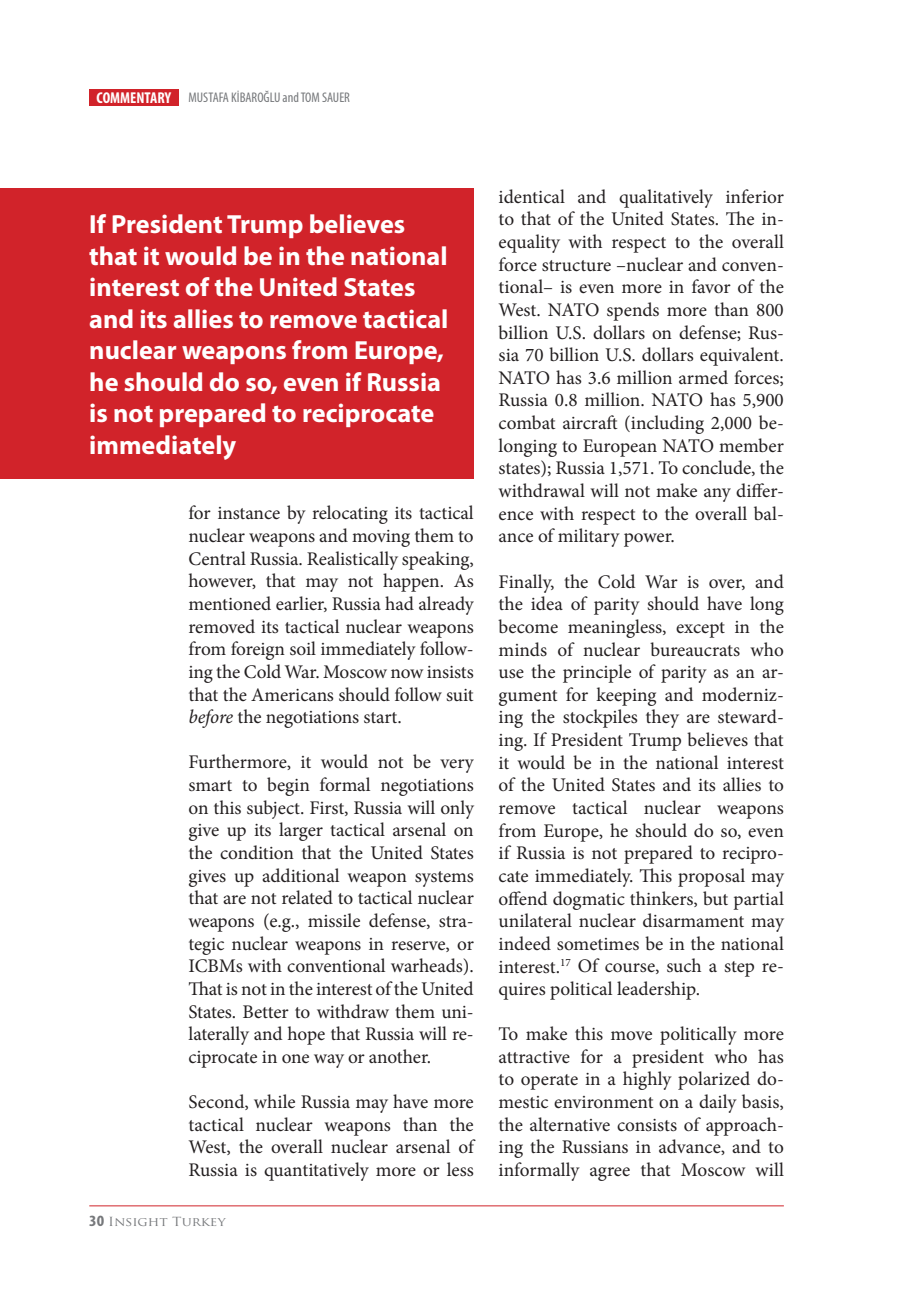
<style>
.page{position:relative;width:898px;height:1290px;background:#fff}
.page>*{position:absolute;margin:0;border:0;box-sizing:border-box;transform-origin:0 0}
.t1{font:700 26.25px/31.5px "Myriad Pro";color:#fff}
.t2{font:19.25px/22.6px "Minion Pro";letter-spacing:-.005em;color:#231f20;text-align:justify}
.t3{font:condensed 14px "Myriad Pro";color:#76787b}
.t4{font:12.25px "Trajan Pro";color:#76787b;scale:1.11 1}
.s1{font-weight:700;font-size:15.75px;color:#fff}
.s2{font-style:italic}
.s3{font-family:"Myriad Pro";font-weight:700;font-stretch:condensed;font-size:15.75px}
</style>
<div class="page">
<div style="left:89px;top:89px;width:90px;height:17px;background:#d1232a"></div>
<hr style="left:89px;top:1205px;width:695px;height:1px;background:#d1232a">
<div style="left:0;top:189px;width:474px;height:290px;background:#d1232a"></div>
<p class="t3" style="left:97px;top:89px;width:255px"><span class="s1">COMMENTARY</span> MUSTAFA KİBAROĞLU and TOM SAUER</p>
<h1 class="t1" style="left:89px;top:208px;width:361px">If President Trump believes that it would be in the national interest of the United States and its allies to remove tactical nuclear weapons from Europe, he should do so, even if Russia is not prepared to reciprocate immediately</h1>
<p class="t2" style="left:189px;top:502px;width:287px">for instance by relocating its tactical nuclear weapons and moving them to Central Russia. Realistically speaking, however, that may not happen. As mentioned earlier, Russia had already removed its tactical nuclear weapons from foreign soil immediately follow&shy;ing the Cold War. Moscow now insists that the Americans should follow suit <span class="s2">before</span> the negotiations start.</p>
<p class="t2" style="left:189px;top:751px;width:287px">Furthermore, it would not be very smart to begin formal negotiations on this subject. First, Russia will only give up its larger tactical arsenal on the condition that the United States gives up additional weapon systems that are not related to tactical nuclear weapons (e.g., missile defense, stra&shy;tegic nuclear weapons in reserve, or ICBMs with conventional warheads).<br>That is not in the interest of the United States. Better to withdraw them uni&shy;laterally and hope that Russia will re&shy;ciprocate in one way or another.</p>
<p class="t2" style="left:189px;top:1091px;width:287px">Second, while Russia may have more tactical nuclear weapons than the West, the overall nuclear arsenal of Russia is quantitatively more or less</p>
<p class="t4" style="left:89px;top:1213px;width:124px"><span class="s3">30</span> Insight Turkey</p>
<p class="t2" style="left:499px;top:185px;width:287px">identical and qualitatively inferior to that of the United States. The in&shy;equality with respect to the overall force structure –nuclear and conven&shy;tional– is even more in favor of the West. NATO spends more than 800 billion U.S. dollars on defense; Rus&shy;sia 70 billion U.S. dollars equivalent.<br>NATO has 3.6 million armed forces; Russia 0.8 million. NATO has 5,900 combat aircraft (including 2,000 be&shy;longing to European NATO member states); Russia 1,571. To conclude, the withdrawal will not make any differ&shy;ence with respect to the overall bal&shy;ance of military power.</p>
<p class="t2" style="left:499px;top:570px;width:287px">Finally, the Cold War is over, and the idea of parity should have long become meaningless, except in the minds of nuclear bureaucrats who use the principle of parity as an ar&shy;gument for keeping and moderniz&shy;ing the stockpiles they are steward&shy;ing. If President Trump believes that it would be in the national interest of the United States and its allies to remove tactical nuclear weapons from Europe, he should do so, even if Russia is not prepared to recipro&shy;cate immediately. This proposal may offend dogmatic thinkers, but partial unilateral nuclear disarmament may indeed sometimes be in the national interest.<sup>17</sup> Of course, such a step re&shy;quires political leadership.</p>
<p class="t2" style="left:499px;top:1023px;width:287px">To make this move politically more attractive for a president who has to operate in a highly polarized do&shy;mestic environment on a daily basis, the alternative consists of approach&shy;ing the Russians in advance, and to informally agree that Moscow will</p>
</div>
